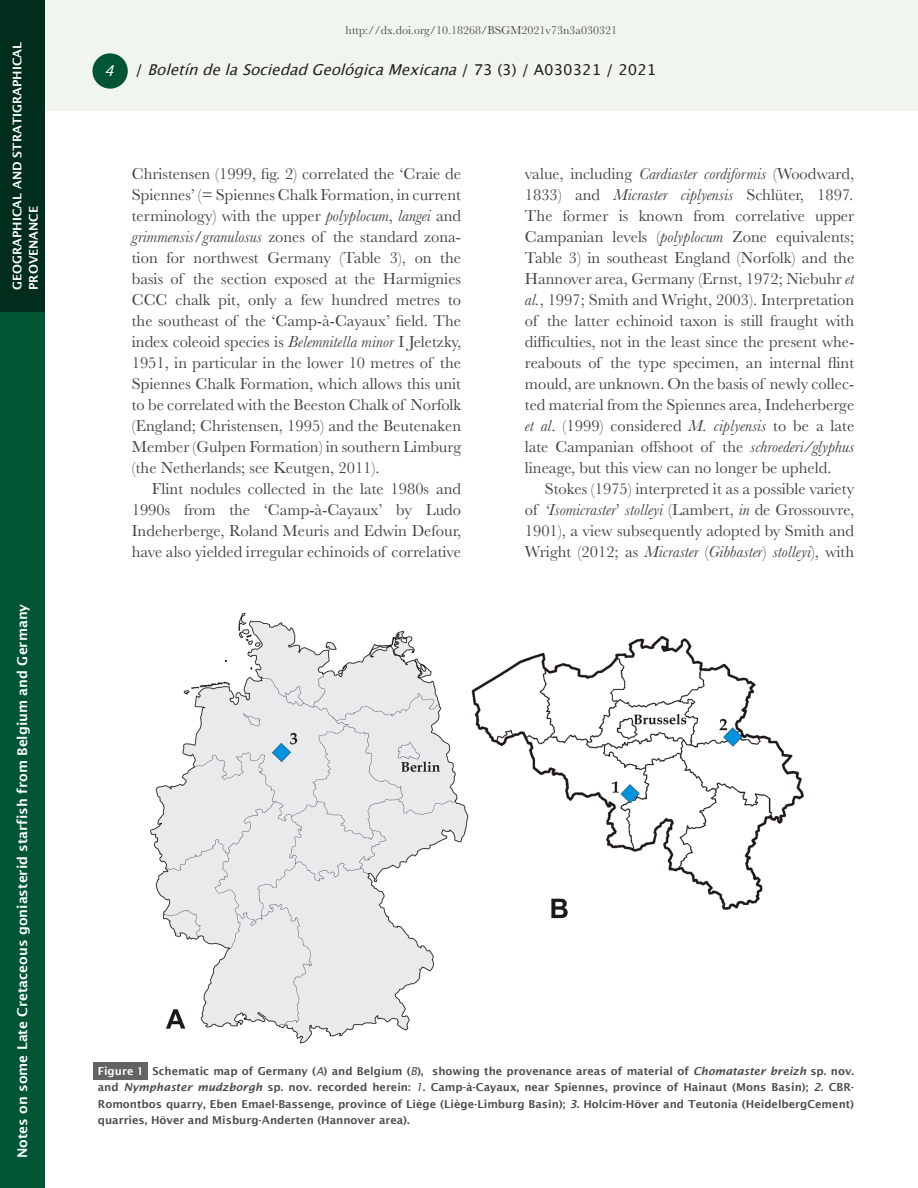
<style>
.page{position:relative;width:918px;height:1188px;background:#fff}
.page>*{position:absolute;margin:0;border:0;box-sizing:border-box;transform-origin:0 0}
.Texto_general{font:16.5px/21px "Baskerville";color:#444142;text-align:justify}
.Texto_general-2{font:italic 16.5px "Baskerville";color:#444142}
.t1{font:italic 15px "Lucida Grande";color:#231f20}
.t2{font:italic 15px "Lucida Grande";color:#fff}
.t3{font:600 13.5px "Lucida Sans";color:#fff}
.t4{font:12px "Baskerville";color:#4b4c4d}
.Section{font:600 12px/16.2px "Lucida Sans";color:#fff}
.Figure_foot{font:600 10.95px/16.5px "Lucida Sans";color:#4b4c4d;text-align:justify}
.Figure_foot_number{font:600 10.95px "Lucida Sans";color:#fff}
.s1{font-style:normal}
.s2{font-style:italic}
.s3{font-weight:400;font-style:italic}
</style>
<div class="page">
<div style="left:0;top:311px;width:44px;height:877px;background:#005534"></div>
<div style="left:45px;top:0;width:873px;height:111px;background:#f0f6ed"></div>
<div style="left:92px;top:53px;width:36px;height:36px;background:#005534;border-radius:50%"></div>
<div style="left:0;top:0;width:44px;height:311px;background:#012d1c"></div>
<div style="left:94px;top:1062px;width:54px;height:17px;background:#636366"></div>
<img style="left:150px;top:612px;width:654px;height:432px">
<p class="Section" style="left:9px;top:290px;width:250px;rotate:-90deg">GEOGRAPHICAL AND STRATIGRAPHICAL<br>PROVENANCE</p>
<p class="t3" style="left:15px;top:1158px;width:556px;rotate:-90deg">Notes on some Late Cretaceous goniasterid starfish from Belgium and Germany</p>
<p class="t2" style="left:104px;top:60px;width:17px">4</p>
<p class="t4" style="left:346px;top:23px;width:273px">http://dx.doi.org/10.18268/BSGM2021v73n3a030321</p>
<p class="t1" style="left:135px;top:59px;width:523px"><span class="s1">/</span> BoletíndelaSociedadGeológicaMexicana<span class="s1">/ 7 3 ( 3 ) / A 0 3 0 3 2 1 / 2 0 2 1</span></p>
<p class="Texto_general" style="left:132px;top:164px;width:331px">Christensen (1999, fig. 2) correlated the ‘Craie de Spiennes’ (= Spiennes Chalk Formation, in current terminology) with the upper <span class="s2">polyplocum</span>, <span class="s2">langei</span> and <span class="s2">grimmensis</span>/<span class="s2">granulosus</span> zones of the standard zona&shy;tion for northwest Germany (Table 3), on the basis of the section exposed at the Harmignies CCC chalk pit, only a few hundred metres to the southeast of the ‘Camp-à-Cayaux’ field. The index coleoid species is <span class="s2">Belemnitella minor</span> I Jeletzky, 1951, in particular in the lower 10 metres of the Spiennes Chalk Formation, which allows this unit to be correlated with the Beeston Chalk of Norfolk (England; Christensen, 1995) and the Beutenaken Member (Gulpen Formation) in southern Limburg (the Netherlands; see Keutgen, 2011).</p>
<p class="Texto_general" style="left:132px;top:479px;width:331px;text-indent:20px">Flint nodules collected in the late 1980s and 1990s from the ‘Camp-à-Cayaux’ by Ludo Indeherberge, Roland Meuris and Edwin Defour, have also yielded irregular echinoids of correlative</p>
<p class="Texto_general" style="left:525px;top:163px;width:331px">value, including <span class="s2">Cardiaster cordiformis</span> (Woodward,</p>
<p class="Texto_general" style="left:525px;top:184px;width:331px">1833) and <span class="s2">Micraster ciplyensis</span> Schlüter, 1897<span class="s2">.</span></p>
<p class="Texto_general" style="left:525px;top:205px;width:331px">The former is known from correlative upper</p>
<p class="Texto_general" style="left:525px;top:226px;width:331px">Campanian levels (<span class="s2">polyplocum</span> Zone equivalents;</p>
<p class="Texto_general" style="left:525px;top:247px;width:331px">Table 3) in southeast England (Norfolk) and the</p>
<p class="Texto_general" style="left:525px;top:268px;width:331px">Hannover area, Germany (Ernst, 1972; Niebuhr <span class="s2">et</span></p>
<p class="Texto_general" style="left:525px;top:289px;width:331px"><span class="s2">al.</span>, 1997; Smith and Wright, 2003). Interpretation</p>
<p class="Texto_general" style="left:525px;top:310px;width:331px">of the latter echinoid taxon is still fraught with</p>
<p class="Texto_general" style="left:525px;top:331px;width:331px">difficulties, not in the least since the present whe-</p>
<p class="Texto_general" style="left:525px;top:352px;width:331px">reabouts of the type specimen, an internal flint</p>
<p class="Texto_general" style="left:525px;top:373px;width:331px">mould, are unknown. On the basis of newly collec-</p>
<p class="Texto_general" style="left:525px;top:394px;width:331px">ted material from the Spiennes area, Indeherberge</p>
<p class="Texto_general" style="left:525px;top:415px;width:331px"><span class="s2">et al</span>. (1999) considered <span class="s2">M. ciplyensis</span> to be a late</p>
<p class="Texto_general" style="left:525px;top:436px;width:331px">late Campanian offshoot of the <span class="s2">schroederi/glyphus</span></p>
<p class="Texto_general" style="left:525px;top:457px;width:308px">lineage, but this view can no longer be upheld.</p>
<p class="Texto_general" style="left:545px;top:478px;width:311px">Stokes (1975) interpreted it as a possible variety</p>
<p class="Texto_general" style="left:525px;top:499px;width:331px">of <span class="s2">‘Isomicraster</span>’ <span class="s2">stolleyi</span> (Lambert, <span class="s2">in</span> de Grossouvre,</p>
<p class="Texto_general" style="left:525px;top:520px;width:331px">1901), a view subsequently adopted by Smith and</p>
<p class="Texto_general-2" style="left:525px;top:541px;width:331px"><span class="s1">Wright (2012; as</span> Micraster <span class="s1">(</span>Gibbaster<span class="s1">)</span> stolleyi<span class="s1">), with</span></p>
<p class="Figure_foot" style="left:98px;top:1063px;width:758px;text-indent:55px">Schematic map of Germany (<span class="s3">A</span>) and Belgium (<span class="s3">B</span>), showing the provenance areas of material of <span class="s2">Chomataster breizh</span> sp. nov. and <span class="s2">Nymphaster mudzborgh</span> sp. nov. recorded herein: <span class="s3">1</span>. Camp-à-Cayaux, near Spiennes, province of Hainaut (Mons Basin); <span class="s2">2</span>. CBR-Romontbos quarry, Eben Emael-Bassenge, province of Liège (Liège-Limburg Basin); <span class="s2">3</span>. Holcim-Höver and Teutonia (HeidelbergCement) quarries, Höver and Misburg-Anderten (Hannover area).</p>
<p class="Figure_foot_number" style="left:98px;top:1065px;width:48px">Figure 1</p>
</div>
